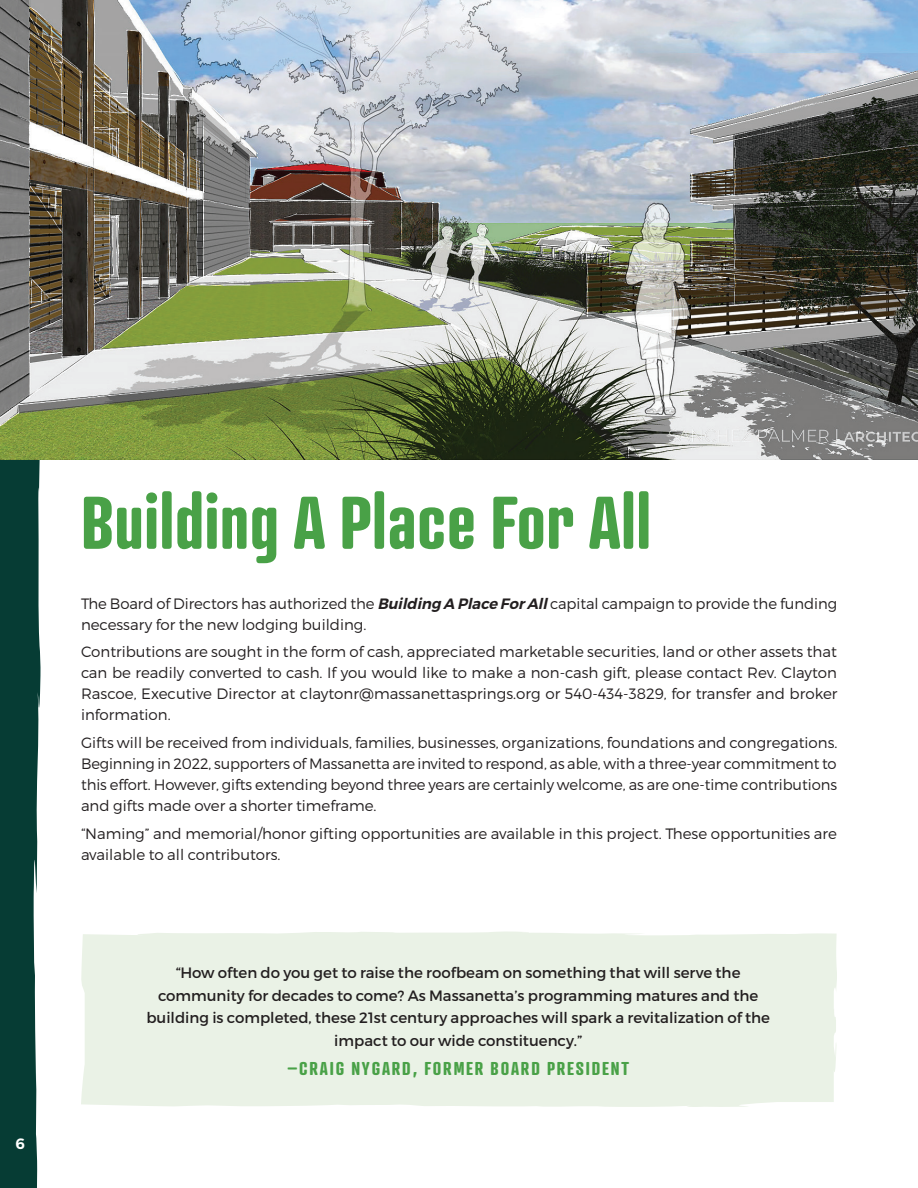
<style>
.page{position:relative;width:918px;height:1188px;background:#fff}
.page>*{position:absolute;margin:0;border:0;box-sizing:border-box;transform-origin:0 0}
.t1{font:700 72px "Atrament";color:#49a147}
.t2{font:700 18px "Atrament";letter-spacing:.1em;color:#49a147}
.t3{font:300 15px/21px "Montserrat";color:#231f20}
.t4{font:15px/22.5px "Montserrat";color:#231f20;text-align:center}
.t5{font:600 15px "Montserrat";color:#fff}
.s1{font-weight:600;font-style:italic}
</style>
<div class="page">
<svg style="left:0;top:460px;width:41px;height:728px;background:#1e4e47"></svg>
<div style="left:81px;top:931px;width:756px;height:176px;background:#eaf2e6"></div>
<img style="left:0;top:0;width:918px;height:460px">
<p class="t5" style="left:16px;top:1134px;width:11px">6</p>
<h1 class="t1" style="left:81px;top:477px;width:572px">Building A Place For All</h1>
<p class="t3" style="left:81px;top:592px;width:758px">The Board of Directors has authorized the <span class="s1">Building A Place ForAll</span>capital campaign to provide the funding necessary for the new lodging building.</p>
<p class="t3" style="left:81px;top:641px;width:758px;text-align:justify">Contributions are sought in the form of cash, appreciated marketable securities, land or other assets that can be readily converted to cash. If you would like to make a non-cash gift, please contact Rev. Clayton Rascoe, Executive Director at claytonr@massanettasprings.org or 540-434-3829, for transfer and broker information.</p>
<p class="t3" style="left:81px;top:732px;width:758px;text-align:justify">Gifts will be received from individuals, families, businesses, organizations, foundations and congregations.<br>Beginning in 2022, supporters of Massanetta are invited to respond, as able, with a three-year commitment to this effort. However, gifts extending beyond three years are certainly welcome, as are one-time contributions and gifts made over a shorter timeframe.</p>
<p class="t3" style="left:81px;top:823px;width:757px">“Naming” and memorial/honor gifting opportunities are available in this project. These opportunities are available to all contributors.</p>
<p class="t4" style="left:146px;top:961px;width:625px">“How often do you get to raise the roofbeam on something that will serve the community for decades to come? As Massanetta’s programming matures and the building is completed, these 21st century approaches will spark a revitalization of the impact to our wide constituency.”</p>
<p class="t2" style="left:287px;top:1057px;width:343px">–CRAIG NYGARD, FORMER BOARD PRESIDENT</p>
</div>
